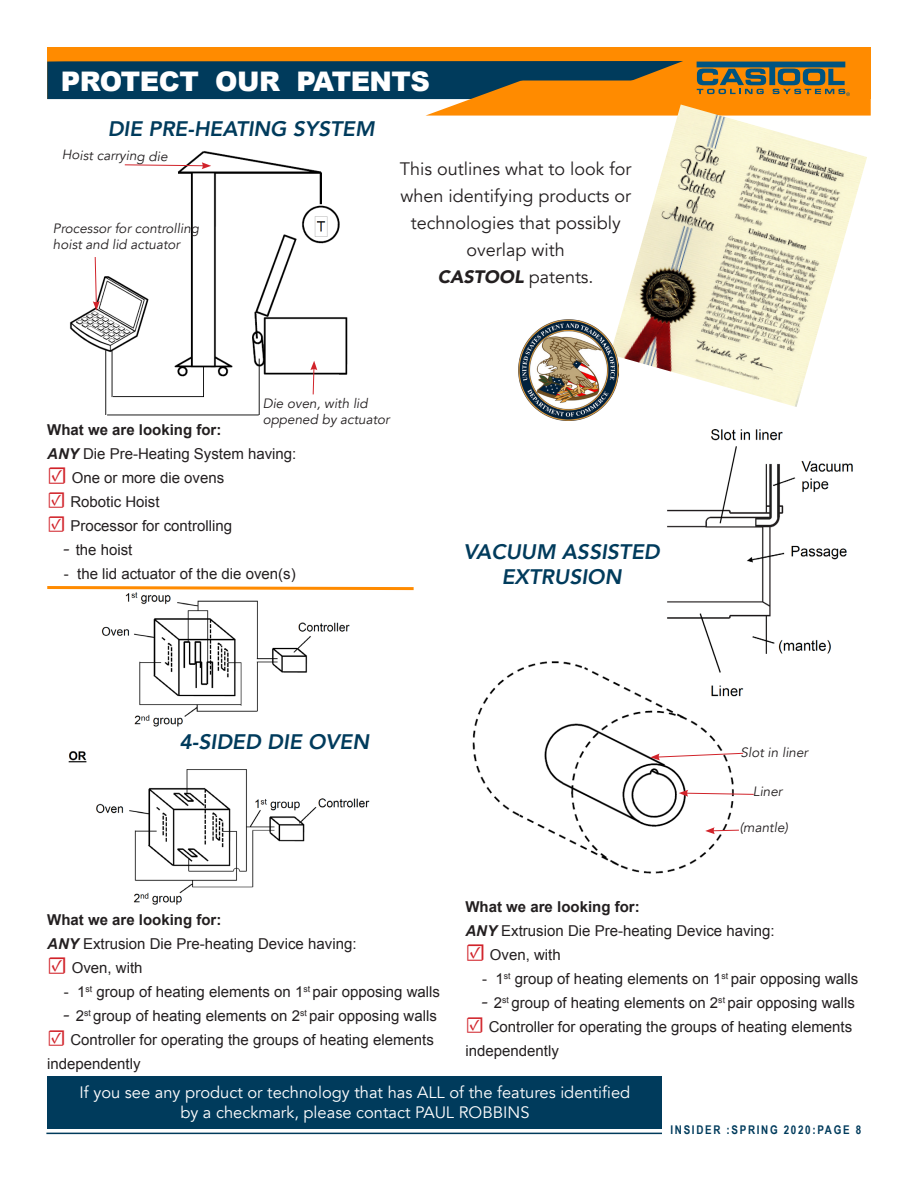
<style>
.page{position:relative;width:918px;height:1188px;background:#fff}
.page>*{position:absolute;margin:0;border:0;box-sizing:border-box;transform-origin:0 0}
.t1{font:900 27px "Arial";letter-spacing:-.02em;color:#fff}
.t2{font:italic 800 21px/25.2px "Avenir";color:#003b5c;text-align:center}
.t3{font:18px/27px "Avenir";color:#231f20;text-align:center}
.t4{font:16.5px "Avenir";color:#fff}
.t5{font:15px/24px "Arial";color:#231f20}
.t6{font:700 15px "Arial";color:#231f20}
.t7{font:italic 13.5px "Avenir";color:#231f20}
.t8{font:700 12px "Arial Narrow";letter-spacing:.14em;color:#003b5c}
.s1{font-weight:900;font-style:italic}
.s2{font-weight:700;font-style:italic}
.s3{font-family:"Minion Pro";font-size:24px;color:#d1232a}
.s4{font-family:"Minion Pro";font-size:22.5px;color:#d1232a}
.s5{font-family:"Minion Pro";font-size:22.5px}
</style>
<div class="page">
<hr style="left:46px;top:1133px;width:616px;height:1px;background:#003b5c">
<div style="left:47px;top:47px;width:824px;height:51px;background:#ff8b00"></div>
<svg style="left:47px;top:61px;width:824px;height:55px"></svg>
<div style="left:47px;top:1077px;width:615px;height:52px;background:#003b5c"></div>
<img style="left:70px;top:151px;width:278px;height:265px">
<svg style="left:124px;top:162px;width:87px;height:7px"></svg>
<svg style="left:93px;top:256px;width:7px;height:55px"></svg>
<svg style="left:310px;top:361px;width:7px;height:34px"></svg>
<img style="left:68px;top:592px;width:302px;height:313px">
<svg style="left:47px;top:586px;width:367px;height:5px"></svg>
<img style="left:610px;top:105px;width:257px;height:302px">
<img style="left:518px;top:320px;width:101px;height:100px">
<img style="left:472px;top:661px;width:262px;height:213px">
<svg style="left:679px;top:790px;width:75px;height:7px"></svg>
<svg style="left:705px;top:827px;width:34px;height:7px"></svg>
<svg style="left:650px;top:753px;width:94px;height:7px"></svg>
<img style="left:665px;top:429px;width:188px;height:268px">
<p class="t1" style="left:61px;top:62px;width:371px">PROTECT OUR PATENTS</p>
<p class="t2" style="left:108px;top:116px;width:268px">DIE PRE-HEATING SYSTEM</p>
<p class="t7" style="left:62px;top:147px;width:107px;rotate:1deg">Hoist carrying die</p>
<p class="t7" style="left:53px;top:220px;width:148px">Processor for controlling</p>
<p class="t7" style="left:53px;top:236px;width:129px">hoist and lid actuator</p>
<p class="t3" style="left:400px;top:155px;width:233px">This outlines what to look for when identifying products or technologies that possibly</p>
<p class="t3" style="left:467px;top:236px;width:100px">overlap with</p>
<p class="t3" style="left:438px;top:263px;width:157px"><span class="s1">CASTOOL</span> patents.</p>
<p class="t7" style="left:263px;top:395px;width:106px">Die oven, with lid</p>
<p class="t7" style="left:263px;top:411px;width:129px">oppened by actuator</p>
<p class="t6" style="left:47px;top:420px;width:176px">What we are looking for:</p>
<p class="t5" style="left:47px;top:442px;width:251px"><span class="s2">ANY</span> Die Pre-Heating System having:</p>
<p class="t5" style="left:47px;top:466px;width:179px"><span class="s3">☑</span> One or more die ovens</p>
<p class="t5" style="left:47px;top:490px;width:114px"><span class="s4">☑</span> Robotic Hoist</p>
<p class="t5" style="left:47px;top:514px;width:186px"><span class="s4">☑</span> Processor for controlling</p>
<p class="t5" style="left:63px;top:538px;width:71px"><span class="s5">-</span> the hoist</p>
<p class="t5" style="left:64px;top:562px;width:233px">- the lid actuator of the die oven(s)</p>
<p class="t2" style="left:463px;top:539px;width:198px">VACUUM ASSISTED<br>EXTRUSION</p>
<p class="t2" style="left:179px;top:729px;width:191px">4-SIDED DIE OVEN</p>
<p class="t7" style="left:741px;top:744px;width:69px">Slot in liner</p>
<p class="t7" style="left:753px;top:784px;width:31px">Liner</p>
<p class="t7" style="left:740px;top:819px;width:50px">(mantle)</p>
<p class="t6" style="left:47px;top:910px;width:176px">What we are looking for:</p>
<p class="t5" style="left:47px;top:932px;width:311px"><span class="s2">ANY</span> Extrusion Die Pre-heating Device having:</p>
<p class="t5" style="left:47px;top:956px;width:97px"><span class="s3">☑</span> Oven, with</p>
<p class="t5" style="left:64px;top:980px;width:378px">- 1<sup>st</sup> group of heating elements on 1<sup>st</sup> pair opposing walls</p>
<p class="t5" style="left:63px;top:1004px;width:376px"><span class="s5">-</span> 2<sup>st</sup> group of heating elements on 2<sup>st</sup> pair opposing walls</p>
<p class="t5" style="left:47px;top:1028px;width:388px"><span class="s4">☑</span> Controller for operating the groups of heating elements independently</p>
<p class="t6" style="left:465px;top:897px;width:176px">What we are looking for:</p>
<p class="t5" style="left:465px;top:919px;width:311px"><span class="s2">ANY</span> Extrusion Die Pre-heating Device having:</p>
<p class="t5" style="left:465px;top:943px;width:97px"><span class="s3">☑</span> Oven, with</p>
<p class="t5" style="left:482px;top:967px;width:378px">- 1<sup>st</sup> group of heating elements on 1<sup>st</sup> pair opposing walls</p>
<p class="t5" style="left:481px;top:991px;width:376px"><span class="s5">-</span> 2<sup>st</sup> group of heating elements on 2<sup>st</sup> pair opposing walls</p>
<p class="t5" style="left:465px;top:1015px;width:388px"><span class="s4">☑</span> Controller for operating the groups of heating elements independently</p>
<p class="t4" style="left:80px;top:1082px;width:552px">If you see any product or technology that has ALL of the features identified</p>
<p class="t4" style="left:180px;top:1102px;width:351px">by a checkmark, please contact PAUL ROBBINS</p>
<p class="t8" style="left:671px;top:1121px;width:192px">INSIDER :SPRING 2020:PAGE 8</p>
</div>
